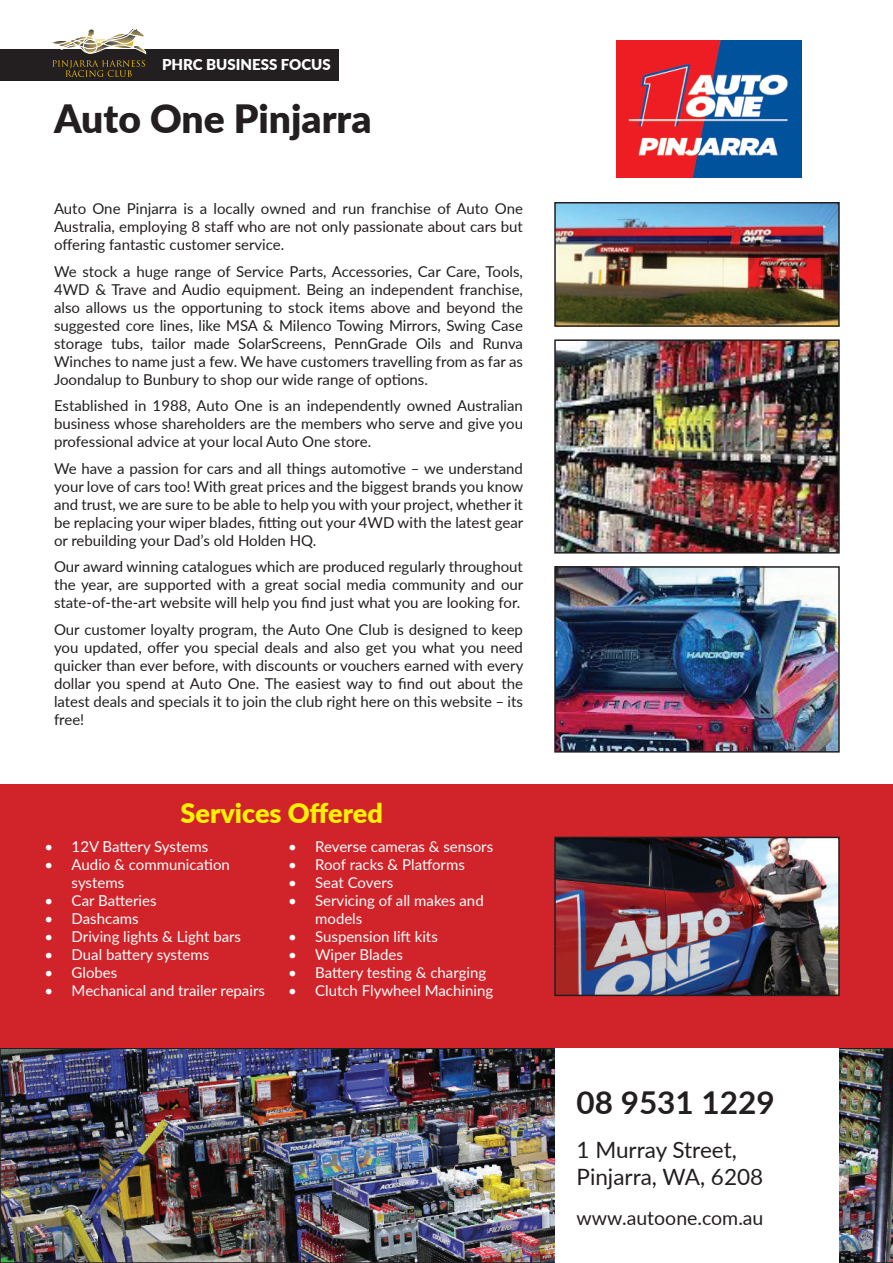
<style>
.page{position:relative;width:893px;height:1263px;background:#fff}
.page>*{position:absolute;margin:0;border:0;box-sizing:border-box;transform-origin:0 0}
.t1{font:900 39px "Lato";color:#231f20}
.t2{font:700 31.5px "Lato";color:#231f20}
.t3{font:900 27px "Lato";color:#fff101}
.t4{font:22.5px/27px "Lato";color:#231f20}
.t5{font:19.5px "Lato";color:#231f20}
.t6{font:15px/18px "Lato";color:#231f20;text-align:justify}
.t7{font:15px/18px "Lato";color:#fff}
.t8{font:900 15px "Lato";color:#fff}
</style>
<div class="page">
<img style="left:0;top:1048px;width:893px;height:215px">
<div style="left:555px;top:1001px;width:284px;height:262px;background:#fff"></div>
<div style="left:0;top:784px;width:893px;height:264px;background:#d1232a"></div>
<div style="left:0;top:49px;width:338px;height:32px;background:#231f20"></div>
<img style="left:557px;top:205px;width:280px;height:119px">
<div style="left:554px;top:202px;width:286px;height:125px;border:2px solid #231f20"></div>
<img style="left:557px;top:342px;width:280px;height:209px">
<div style="left:554px;top:339px;width:286px;height:215px;border:2px solid #231f20"></div>
<img style="left:557px;top:569px;width:280px;height:181px">
<div style="left:554px;top:566px;width:286px;height:187px;border:2px solid #231f20"></div>
<img style="left:557px;top:840px;width:280px;height:153px">
<div style="left:554px;top:837px;width:286px;height:159px;border:2px solid #231f20"></div>
<img style="left:617px;top:40px;width:184px;height:137px">
<svg style="left:52px;top:29px;width:94px;height:48px"></svg>
<p class="t8" style="left:162px;top:59px;width:170px">PHRC BUSINESS FOCUS</p>
<h1 class="t1" style="left:54px;top:104px;width:319px">Auto One Pinjarra</h1>
<p class="t6" style="left:54px;top:201px;width:471px">Auto One Pinjarra is a locally owned and run franchise of Auto One Australia, employing 8 staff who are not only passionate about cars but offering fantastic customer service.</p>
<p class="t6" style="left:54px;top:261px;width:470px">We stock a huge range of Service Parts, Accessories, Car Care, Tools, 4WD &amp; Trave and Audio equipment. Being an independent franchise, also allows us the opportuning to stock items above and beyond the suggested core lines, like MSA &amp; Milenco Towing Mirrors, Swing Case storage tubs, tailor made SolarScreens, PennGrade Oils and Runva Winches to name just a few. We have customers travelling from as far as Joondalup to Bunbury to shop our wide range of options.</p>
<p class="t6" style="left:54px;top:396px;width:470px">Established in 1988, Auto One is an independently owned Australian business whose shareholders are the members who serve and give you professional advice at your local Auto One store.</p>
<p class="t6" style="left:54px;top:458px;width:471px">We have a passion for cars and all things automotive – we understand your love of cars too! With great prices and the biggest brands you know and trust, we are sure to be able to help you with your project, whether it be replacing your wiper blades, fitting out your 4WD with the latest gear or rebuilding your Dad’s old Holden HQ.</p>
<p class="t6" style="left:54px;top:559px;width:471px">Our award winning catalogues which are produced regularly throughout the year, are supported with a great social media community and our state-of-the-art website will help you find just what you are looking for.</p>
<p class="t6" style="left:54px;top:619px;width:471px">Our customer loyalty program, the Auto One Club is designed to keep you updated, offer you special deals and also get you what you need quicker than ever before, with discounts or vouchers earned with every dollar you spend at Auto One. The easiest way to find out about the latest deals and specials it to join the club right here on this website – its free!</p>
<h3 class="t3" style="left:181px;top:793px;width:204px">Services Offered</h3>
<p class="t7" style="left:45px;top:839px;width:165px">• 12V Battery Systems</p>
<p class="t7" style="left:72px;top:857px;width:160px;text-indent:-27px">• Audio &amp; communication systems</p>
<p class="t7" style="left:45px;top:893px;width:113px">• Car Batteries</p>
<p class="t7" style="left:45px;top:911px;width:95px">• Dashcams</p>
<p class="t7" style="left:45px;top:929px;width:198px">• Driving lights &amp; Light bars</p>
<p class="t7" style="left:45px;top:947px;width:166px">• Dual battery systems</p>
<p class="t7" style="left:45px;top:965px;width:74px">• Globes</p>
<p class="t7" style="left:45px;top:983px;width:222px">• Mechanical and trailer repairs</p>
<p class="t7" style="left:288px;top:839px;width:207px">• Reverse cameras &amp; sensors</p>
<p class="t7" style="left:288px;top:857px;width:178px">• Roof racks &amp; Platforms</p>
<p class="t7" style="left:288px;top:875px;width:107px">• Seat Covers</p>
<p class="t7" style="left:315px;top:893px;width:170px;text-indent:-27px">• Servicing of all makes and models</p>
<p class="t7" style="left:288px;top:929px;width:151px">• Suspension lift kits</p>
<p class="t7" style="left:288px;top:947px;width:116px">• Wiper Blades</p>
<p class="t7" style="left:288px;top:965px;width:200px">• Battery testing &amp; charging</p>
<p class="t7" style="left:288px;top:983px;width:207px">• Clutch Flywheel Machining</p>
<h2 class="t2" style="left:577px;top:1085px;width:200px">08 9531 1229</h2>
<h3 class="t4" style="left:577px;top:1135px;width:188px">1 Murray Street,<br>Pinjarra, WA, 6208</h3>
<h3 class="t5" style="left:577px;top:1204px;width:188px">www.autoone.com.au</h3>
</div>
